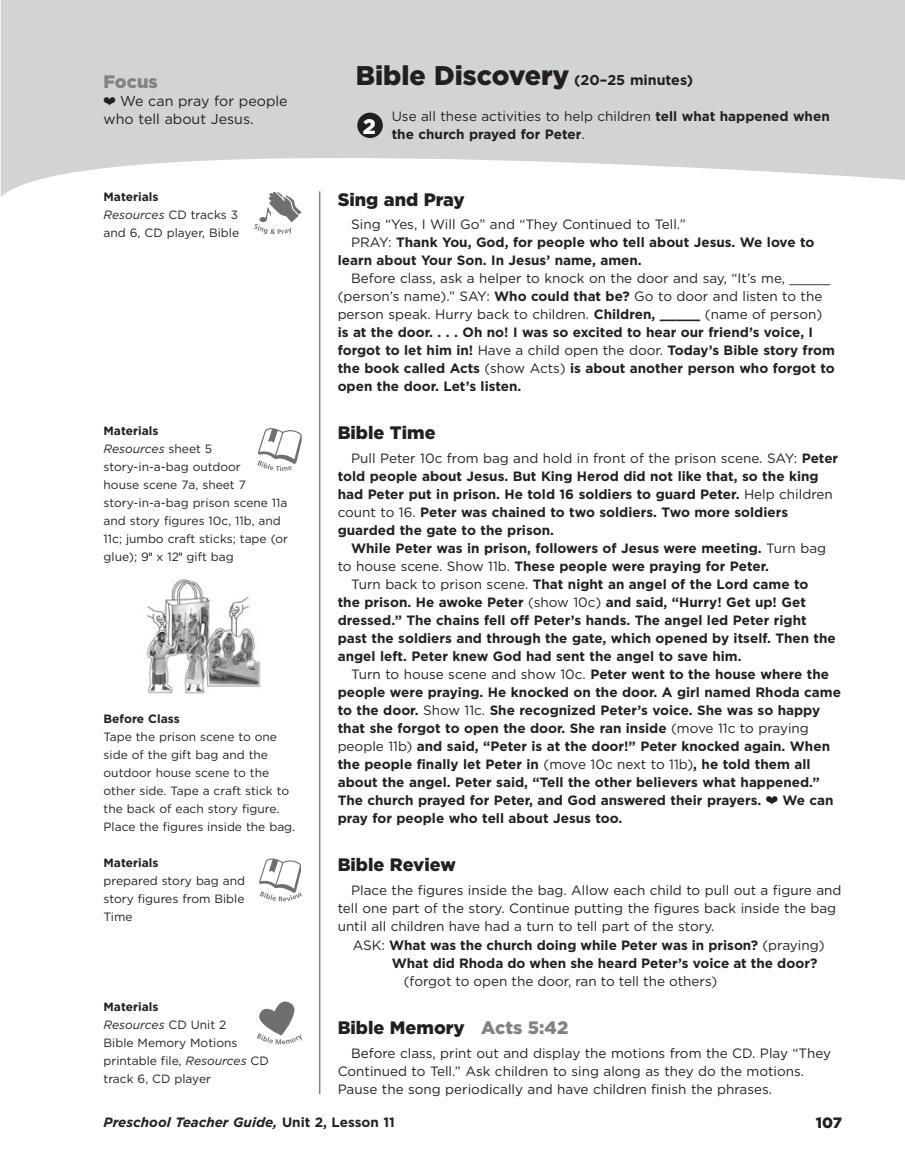
<style>
.page{position:relative;width:905px;height:1175px;background:#fff}
.page>*{position:absolute;margin:0;border:0;box-sizing:border-box;transform-origin:0 0}
.t1{font:900 27px "Gotham";color:#231f20}
.t2{font:900 21px "Gotham";color:#fff}
.t3{font:900 18px "Gotham";color:#231f20}
.t4{font:900 18px "Gotham";color:#808285}
.t5{font:900 15px "Gotham";color:#231f20}
.t6{font:14.25px/18px "Gotham";color:#231f20}
.t7{font:700 13.5px/18px "Gotham";color:#231f20}
.t8{font:13.5px/18px "Gotham";color:#231f20}
.t9{font:italic 700 13.5px "Gotham";color:#231f20}
.t10{font:12px/18px "Gotham";color:#231f20}
.t11{font:700 12px "Gotham";color:#231f20}
.s1{font-weight:700}
.s2{font-style:italic}
.s3{font-family:"Swiss 721 BT";font-weight:500}
.s4{font-weight:700;font-size:14.25px}
.s5{font-weight:400}
.s6{color:#808285}
.s7{font-style:normal}
</style>
<div class="page">
<svg style="left:1px;top:0;width:903px;height:197px;fill:#d1d3d4"></svg>
<hr style="left:319px;top:191px;width:1px;height:903px;background:#808285">
<div style="left:357px;top:113px;width:26px;height:25px;background:#231f20;border-radius:50%"></div>
<svg style="left:254px;top:191px;width:48px;height:43px"></svg>
<svg style="left:257px;top:428px;width:44px;height:43px"></svg>
<svg style="left:259px;top:858px;width:42px;height:43px"></svg>
<svg style="left:257px;top:1001px;width:45px;height:43px"></svg>
<img style="left:146px;top:579px;width:115px;height:115px">
<svg style="left:104px;top:97px;width:11px;height:8px"></svg>
<h3 class="t4" style="left:104px;top:69px;width:56px">Focus</h3>
<p class="t6" style="left:104px;top:92px;width:186px;text-indent:17px">We can pray for people who tell about Jesus.</p>
<p class="t10" style="left:104px;top:187px;width:137px"><span class="s1">Materials<br></span><span class="s2">Resources</span> CD tracks 3 and 6, CD player, Bible</p>
<p class="t10" style="left:104px;top:421px;width:186px"><span class="s1">Materials<br></span><span class="s2">Resources</span> sheet 5 story-in-a-bag outdoor<br>house scene 7a, sheet 7 story-in-a-bag prison scene 11a and story figures 10c, 11b, and<br>11c; jumbo craft sticks; tape (or glue); 9<span class="s3">"</span> x 12<span class="s3">"</span> gift bag</p>
<p class="t11" style="left:104px;top:711px;width:78px">Before Class</p>
<p class="t10" style="left:104px;top:727px;width:193px">Tape the prison scene to one side of the gift bag and the outdoor house scene to the other side. Tape a craft stick to the back of each story figure.<br>Place the figures inside the bag.</p>
<p class="t11" style="left:104px;top:855px;width:57px">Materials</p>
<p class="t10" style="left:104px;top:871px;width:143px;text-align:justify">prepared story bag and story figures from Bible Time</p>
<p class="t10" style="left:104px;top:997px;width:167px"><span class="s1">Materials<br></span><span class="s2">Resources</span> CD Unit 2<br>Bible Memory Motions printable file, <span class="s2">Resources</span> CD track 6, CD player</p>
<h1 class="t1" style="left:356px;top:56px;width:339px">Bible Discovery <span class="s4">(20–25 minutes)</span></h1>
<p class="t7" style="left:392px;top:107px;width:439px"><span class="s5">Use all these activities to help children</span> tell what happened when the church prayed for Peter<span class="s5">.</span></p>
<h2 class="t2" style="left:363px;top:112px;width:15px">2</h2>
<h3 class="t3" style="left:338px;top:187px;width:129px">Sing and Pray</h3>
<p class="t8" style="left:351px;top:215px;width:336px">Sing “Yes, I Will Go” and “They Continued to Tell.”</p>
<p class="t7" style="left:351px;top:233px;width:464px"><span class="s5">PRAY:</span> Thank You, God, for people who tell about Jesus. We love to</p>
<p class="t7" style="left:338px;top:251px;width:305px">learn about Your Son. In Jesus’ name, amen.</p>
<p class="t7" style="left:338px;top:269px;width:499px;text-indent:14px"><span class="s5">Before class, ask a helper to knock on the door and say, “It’s me, _____ (person’s name).” SAY:</span> Who could that be? <span class="s5">Go to door and listen to the person speak. Hurry back to children.</span> Children, _____ <span class="s5">(name of person) </span>is at the door. . . . Oh no! I was so excited to hear our friend’s voice, I forgot to let him in! <span class="s5">Have a child open the door.</span> Today’s Bible story from the book called Acts <span class="s5">(show Acts)</span> is about another person who forgot to open the door. Let’s listen.</p>
<h3 class="t3" style="left:338px;top:420px;width:99px">Bible Time</h3>
<p class="t7" style="left:338px;top:449px;width:502px;text-indent:14px"><span class="s5">Pull Peter 10c from bag and hold in front of the prison scene. SAY:</span> Peter told people about Jesus. But King Herod did not like that, so the king had Peter put in prison. He told 16 soldiers to guard Peter. <span class="s5">Help children count to 16.</span> Peter was chained to two soldiers. Two more soldiers guarded the gate to the prison.</p>
<p class="t7" style="left:338px;top:539px;width:490px;text-indent:14px">While Peter was in prison, followers of Jesus were meeting. <span class="s5">Turn bag to house scene. Show 11b.</span> These people were praying for Peter.</p>
<p class="t7" style="left:338px;top:575px;width:499px;text-indent:14px"><span class="s5">Turn back to prison scene.</span> That night an angel of the Lord came to<br>the prison. He awoke Peter <span class="s5">(show 10c)</span> and said, “Hurry! Get up! Get dressed.” The chains fell off Peter’s hands. The angel led Peter right past the soldiers and through the gate, which opened by itself. Then the angel left. Peter knew God had sent the angel to save him.</p>
<p class="t7" style="left:338px;top:665px;width:505px;text-indent:14px"><span class="s5">Turn to house scene and show 10c.</span> Peter went to the house where the people were praying. He knocked on the door. A girl named Rhoda came to the door. <span class="s5">Show 11c.</span> She recognized Peter’s voice. She was so happy that she forgot to open the door. She ran inside <span class="s5">(move 11c to praying people 11b)</span> and said, “Peter is at the door!” Peter knocked again. When the people finally let Peter in <span class="s5">(move 10c next to 11b)</span>, he told them all about the angel. Peter said, “Tell the other believers what happened.” The church prayed for Peter, and God answered their prayers.</p>
<p class="t7" style="left:782px;top:791px;width:53px">We can</p>
<p class="t7" style="left:338px;top:809px;width:286px">pray for people who tell about Jesus too.</p>
<h3 class="t3" style="left:338px;top:852px;width:120px">Bible Review</h3>
<p class="t8" style="left:338px;top:881px;width:505px;text-indent:14px">Place the figures inside the bag. Allow each child to pull out a figure and tell one part of the story. Continue putting the figures back inside the bag until all children have had a turn to tell part of the story.</p>
<p class="t7" style="left:392px;top:935px;width:434px;text-indent:-39px"><span class="s5">ASK:</span> What was the church doing while Peter was in prison? <span class="s5">(praying)<br></span>What did Rhoda do when she heard Peter’s voice at the door?</p>
<p class="t8" style="left:404px;top:971px;width:315px">(forgot to open the door, ran to tell the others)</p>
<h3 class="t3" style="left:338px;top:1014px;width:232px">Bible Memory <span class="s6">Acts 5:42</span></h3>
<p class="t8" style="left:338px;top:1043px;width:495px;text-indent:14px">Before class, print out and display the motions from the CD. Play “They<br>Continued to Tell.” Ask children to sing along as they do the motions.<br>Pause the song periodically and have children finish the phrases.</p>
<p class="t9" style="left:104px;top:1113px;width:293px">Preschool Teacher Guide, <span class="s7">Unit 2, Lesson 11</span></p>
<p class="t5" style="left:815px;top:1112px;width:28px">107</p>
</div>
